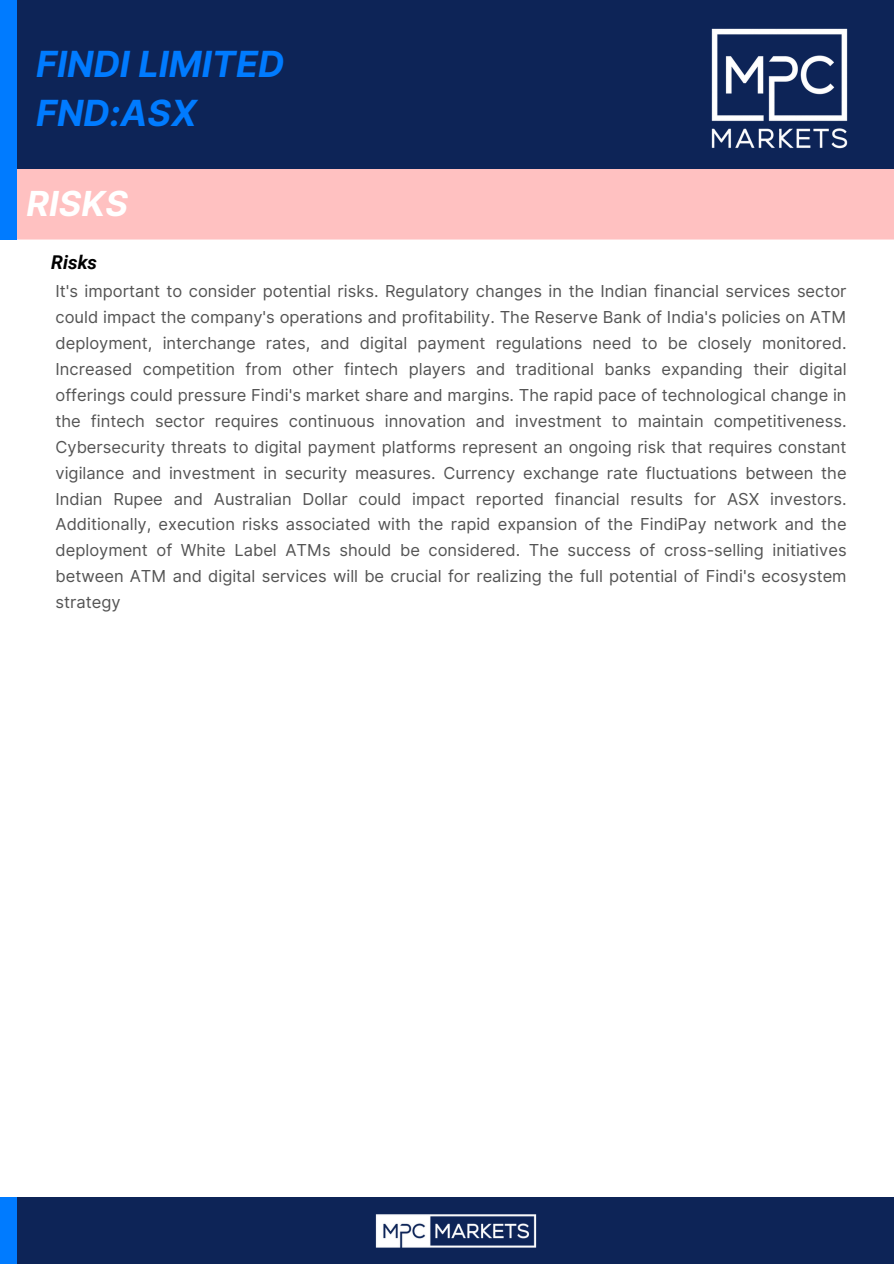
<style>
.page{position:relative;width:894px;height:1264px;background:#fff}
.page>*{position:absolute;margin:0;border:0;box-sizing:border-box;transform-origin:0 0}
.t1{font:italic 700 36px/49.5px "Inter";color:#007bff}
.t2{font:italic 700 34.5px "Inter";color:#fff}
.t3{font:italic 700 19.05px "Roboto";color:#000}
.t4{font:16.5px/25.8px "Inter";color:#545454;text-align:justify}
</style>
<div class="page">
<div style="left:0;top:1197px;width:893px;height:66px;background:#0d2457"></div>
<div style="left:0;top:1197px;width:17px;height:66px;background:#007bff"></div>
<img style="left:375px;top:1214px;width:162px;height:34px">
<div style="left:17px;top:168px;width:876px;height:71px;background:#ffc1c1"></div>
<div style="left:0;top:0;width:893px;height:168px;background:#0d2457"></div>
<div style="left:0;top:0;width:17px;height:239px;background:#007bff"></div>
<img style="left:711px;top:28px;width:137px;height:121px">
<p class="t1" style="left:36px;top:39px;width:250px">FINDI LIMITED<br>FND:ASX</p>
<h1 class="t2" style="left:26px;top:183px;width:103px">RISKS</h1>
<h1 class="t3" style="left:51px;top:251px;width:47px">Risks</h1>
<h2 class="t4" style="left:55px;top:278px;width:792px">It's important to consider potential risks. Regulatory changes in the Indian financial services sector could impact the company's operations and profitability. The Reserve Bank of India's policies on ATM deployment, interchange rates, and digital payment regulations need to be closely monitored.<br>Increased competition from other fintech players and traditional banks expanding their digital offerings could pressure Findi's market share and margins. The rapid pace of technological change in the fintech sector requires continuous innovation and investment to maintain competitiveness.<br>Cybersecurity threats to digital payment platforms represent an ongoing risk that requires constant vigilance and investment in security measures. Currency exchange rate fluctuations between the Indian Rupee and Australian Dollar could impact reported financial results for ASX investors.<br>Additionally, execution risks associated with the rapid expansion of the FindiPay network and the deployment of White Label ATMs should be considered. The success of cross-selling initiatives between ATM and digital services will be crucial for realizing the full potential of Findi's ecosystem strategy</h2>
</div>
